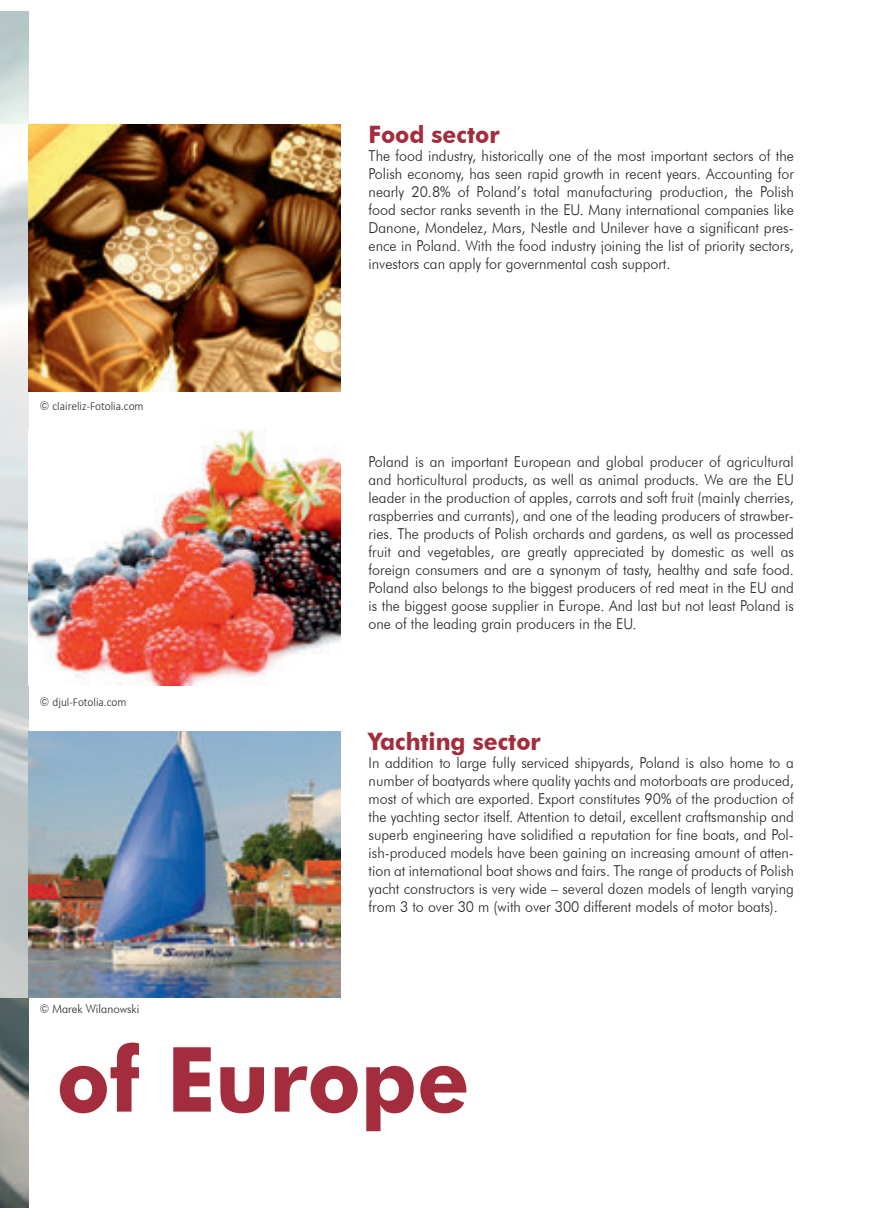
<style>
.page{position:relative;width:879px;height:1219px;background:#fff}
.page>*{position:absolute;margin:0;border:0;box-sizing:border-box;transform-origin:0 0}
.t1{font:700 90px "Futura BT";color:#a32d3d;scale:.95 1}
.t2{font:700 24px "Futura BT";color:#a32d3d;scale:.95 1}
.t3{font:300 15px/18px "Futura BT";color:#231f20;text-align:justify;scale:.95 1}
.t4{font:300 12px "Calibri";color:#231f20;scale:.95 1}
.t5{font:300 12px "Futura BT";color:#231f20;scale:.95 1}
.s1{font-family:"Futura BT"}
</style>
<div class="page">
<img style="left:0;top:11px;width:28px;height:1197px">
<img style="left:0;top:125px;width:28px;height:873px">
<img style="left:28px;top:731px;width:312px;height:267px">
<img style="left:28px;top:125px;width:312px;height:266px">
<img style="left:28px;top:430px;width:312px;height:255px">
<p class="t4" style="left:40px;top:398px;width:111px"><span class="s1">©</span> claireliz-Fotolia.com</p>
<p class="t4" style="left:40px;top:694px;width:93px"><span class="s1">©</span> djul-Fotolia.com</p>
<p class="t5" style="left:40px;top:1001px;width:106px">© Marek Wilanowski</p>
<h2 class="t2" style="left:369px;top:120px;width:139px">Food sector</h2>
<p class="t3" style="left:369px;top:147px;width:449px">The food industry, historically one of the most important sectors of the Polish economy, has seen rapid growth in recent years. Accounting for nearly 20.8% of Poland’s total manufacturing production, the Polish food sector ranks seventh in the EU. Many international companies like Danone, Mondelez, Mars, Nestle and Unilever have a significant pres&shy;ence in Poland. With the food industry joining the list of priority sectors, investors can apply for governmental cash support.</p>
<p class="t3" style="left:369px;top:453px;width:449px">Poland is an important European and global producer of agricultural and horticultural products, as well as animal products. We are the EU leader in the production of apples, carrots and soft fruit (mainly cherries, raspberries and currants), and one of the leading producers of strawber&shy;ries. The products of Polish orchards and gardens, as well as processed fruit and vegetables, are greatly appreciated by domestic as well as foreign consumers and are a synonym of tasty, healthy and safe food.<br>Poland also belongs to the biggest producers of red meat in the EU and is the biggest goose supplier in Europe. And last but not least Poland is one of the leading grain producers in the EU.</p>
<h2 class="t2" style="left:369px;top:726px;width:183px">Yachting sector</h2>
<p class="t3" style="left:369px;top:753px;width:449px">In addition to large fully serviced shipyards, Poland is also home to a number of boatyards where quality yachts and motorboats are produced, most of which are exported. Export constitutes 90% of the production of the yachting sector itself. Attention to detail, excellent craftsmanship and superb engineering have solidified a reputation for fine boats, and Pol&shy;ish-produced models have been gaining an increasing amount of atten&shy;tion at international boat shows and fairs. The range of products of Polish yacht constructors is very wide – several dozen models of length varying from 3 to over 30 m (with over 300 different models of motor boats).</p>
<h1 class="t1" style="left:57px;top:1025px;width:436px">of Europe</h1>
</div>
